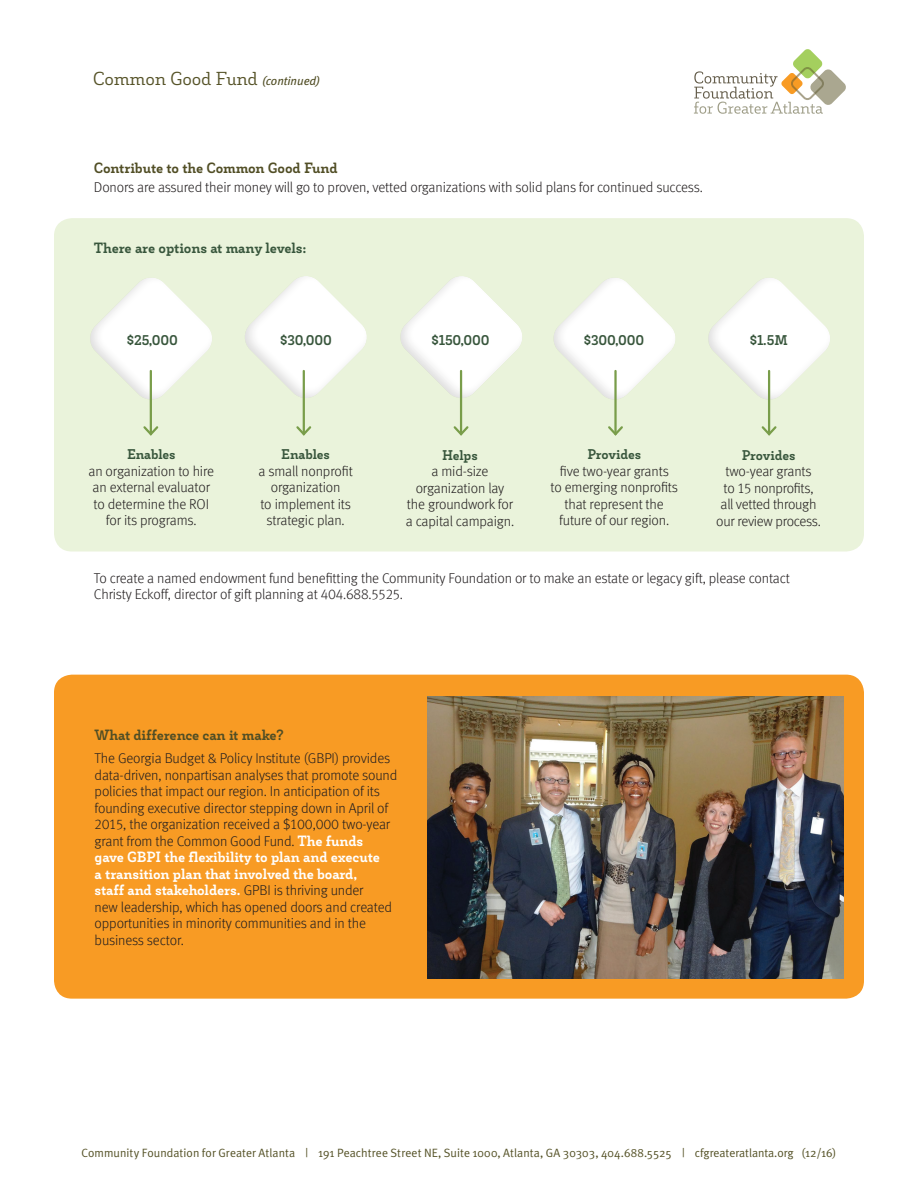
<style>
.page{position:relative;width:918px;height:1188px;background:#fff}
.page>*{position:absolute;margin:0;border:0;box-sizing:border-box;transform-origin:0 0}
.t1{font:18px "Decour";letter-spacing:-.015em;color:#565328}
.t2{font:14.25px/16.5px "Meta Light LF";letter-spacing:-.01em;color:#231f20;text-align:center}
.t3{font:900 14.25px/16.5px "Decour";letter-spacing:-.01em;color:#fff}
.t4{font:900 14.25px "Decour";letter-spacing:-.01em;color:#514e25}
.t5{font:900 14.25px "Decour";letter-spacing:-.01em;color:#38563c}
.t6{font:900 13.5px "Decour";letter-spacing:-.01em;color:#38563c}
.t7{font:12px "Meta Plus Normal";color:#565328}
.s1{font-family:"Meta Book LF";font-style:italic;font-size:12px;color:#514e25}
.s2{font-family:"Decour";font-weight:900;color:#fff}
.s3{font-family:"Meta Light LF";font-weight:400;color:#231f20}
</style>
<div class="page">
<div style="left:54px;top:218px;width:810px;height:334px;background:#eaf3db;border-radius:18px"></div>
<div style="left:54px;top:675px;width:810px;height:324px;background:#f89b24;border-radius:18px"></div>
<svg style="left:694px;top:49px;width:152px;height:65px"></svg>
<div style="left:398px;top:276px;width:126px;height:124px;background:#231f20;opacity:.15"></div>
<div style="left:242px;top:276px;width:126px;height:124px;background:#231f20;opacity:.15"></div>
<div style="left:87px;top:277px;width:126px;height:125px;background:#231f20;opacity:.15"></div>
<div style="left:551px;top:277px;width:126px;height:125px;background:#231f20;opacity:.15"></div>
<div style="left:705px;top:277px;width:126px;height:125px;background:#231f20;opacity:.15"></div>
<hr style="left:150px;top:371px;width:2px;height:63px;background:#799d4a">
<svg style="left:143px;top:424px;width:16px;height:12px"></svg>
<hr style="left:303px;top:371px;width:2px;height:63px;background:#799d4a">
<svg style="left:296px;top:424px;width:16px;height:12px"></svg>
<hr style="left:460px;top:371px;width:2px;height:63px;background:#799d4a">
<svg style="left:453px;top:424px;width:16px;height:12px"></svg>
<hr style="left:614px;top:371px;width:3px;height:63px;background:#799d4a">
<svg style="left:608px;top:424px;width:15px;height:12px"></svg>
<hr style="left:768px;top:371px;width:2px;height:63px;background:#799d4a">
<svg style="left:761px;top:424px;width:16px;height:12px"></svg>
<img style="left:428px;top:696px;width:415px;height:282px">
<p class="t1" style="left:93px;top:67px;width:229px">Common Good Fund <span class="s1">(continued)</span></p>
<p class="t4" style="left:94px;top:159px;width:245px">Contribute to the Common Good Fund</p>
<p class="t2" style="left:94px;top:179px;width:610px">Donors are assured their money will go to proven, vetted organizations with solid plans for continued success.</p>
<p class="t5" style="left:94px;top:239px;width:214px">There are options at many levels:</p>
<p class="t6" style="left:127px;top:331px;width:53px">$25,000</p>
<p class="t6" style="left:280px;top:331px;width:53px">$30,000</p>
<p class="t6" style="left:431px;top:331px;width:60px">$150,000</p>
<p class="t6" style="left:584px;top:331px;width:62px">$300,000</p>
<p class="t6" style="left:750px;top:331px;width:39px">$1.5M</p>
<p class="t6" style="left:127px;top:445px;width:50px">Enables</p>
<p class="t2" style="left:88px;top:462px;width:127px">an organization to hire an external evaluator to determine the ROI for its programs.</p>
<p class="t6" style="left:281px;top:445px;width:50px">Enables</p>
<p class="t2" style="left:259px;top:462px;width:96px">a small nonprofit organization<br>to implement its strategic plan.</p>
<p class="t6" style="left:442px;top:446px;width:37px">Helps</p>
<p class="t2" style="left:406px;top:463px;width:110px">a mid-size organization lay the groundwork for a capital campaign.</p>
<p class="t6" style="left:587px;top:445px;width:55px">Provides</p>
<p class="t2" style="left:551px;top:462px;width:129px">five two-year grants<br>to emerging nonprofits that represent the future of our region.</p>
<p class="t6" style="left:742px;top:446px;width:55px">Provides</p>
<p class="t2" style="left:716px;top:463px;width:106px">two-year grants<br>to 15 nonprofits, all vetted through our review process.</p>
<p class="t2" style="left:94px;top:569px;width:698px;text-align:left">To create a named endowment fund benefitting the Community Foundation or to make an estate or legacy gift, please contact<br>Christy Eckoff, director of gift planning at 404.688.5525.</p>
<p class="t4" style="left:95px;top:726px;width:191px">What difference can it make?</p>
<p class="t2" style="left:95px;top:750px;width:304px;text-align:left">The Georgia Budget &amp; Policy Institute (GBPI) provides data-driven, nonpartisan analyses that promote sound policies that impact our region. In anticipation of its founding executive director stepping down in April of 2015, the organization received a $100,000 two-year grant from the Common Good Fund. <span class="s2">The funds</span></p>
<p class="t3" style="left:95px;top:849px;width:287px">gave GBPI the flexibility to plan and execute a transition plan that involved the board, staff and stakeholders. <span class="s3">GPBI is thriving under</span></p>
<p class="t2" style="left:95px;top:899px;width:299px;text-align:left">new leadership, which has opened doors and created opportunities in minority communities and in the business sector.</p>
<p class="t7" style="left:82px;top:1146px;width:756px">Community Foundation for Greater Atlanta | 191 Peachtree Street NE, Suite 1000, Atlanta, GA 30303, 404.688.5525 | cfgreateratlanta.org (12/16)</p>
</div>
